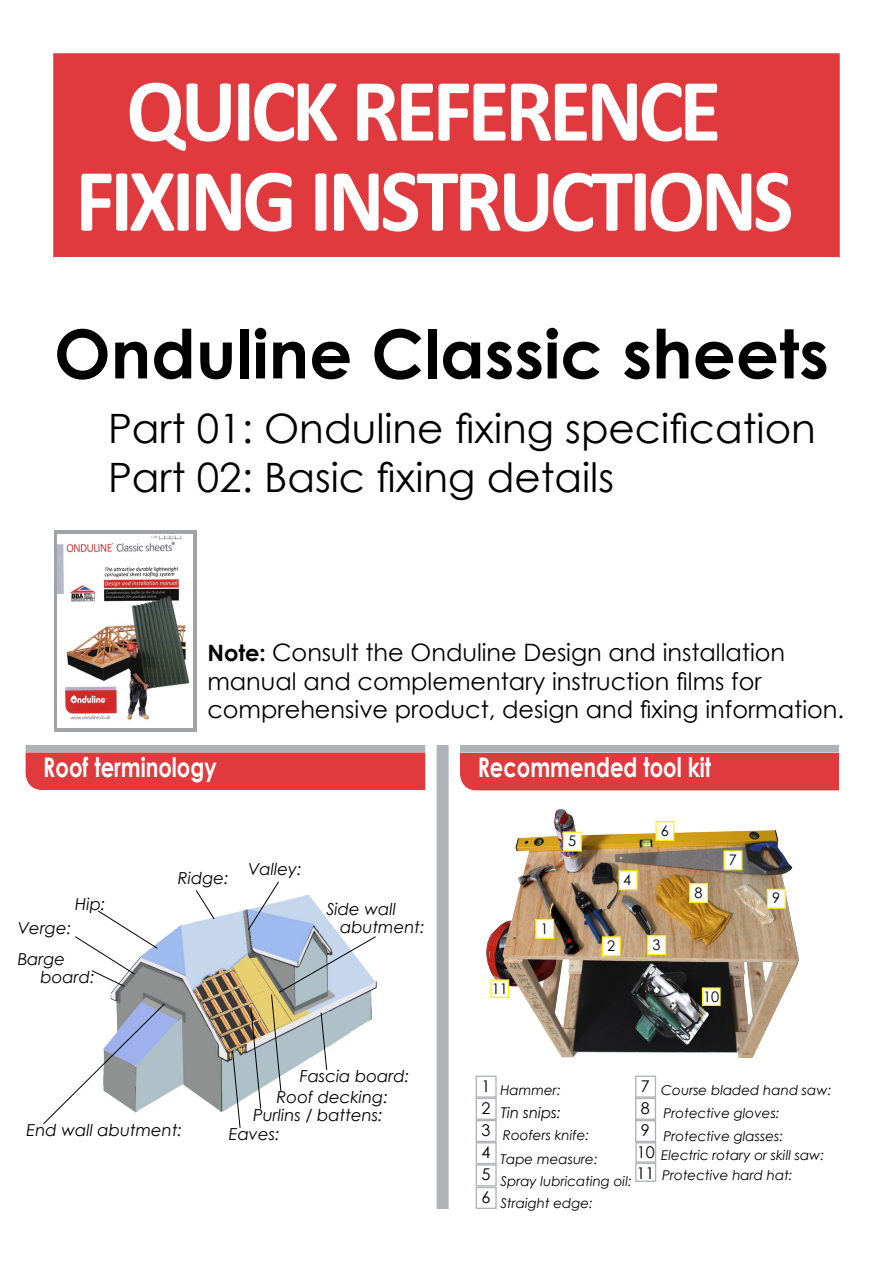
<style>
.page{position:relative;width:893px;height:1263px;background:#fff}
.page>*{position:absolute;margin:0;border:0;box-sizing:border-box;transform-origin:0 0}
.t1{font:700 90px/90px "Calibri";letter-spacing:-.05em;color:#fff;text-align:center;scale:.95 1}
.t2{font:700 67.5px "Century Gothic";color:#000}
.t3{font:40.5px/48.6px "Century Gothic";color:#000}
.t4{font:700 27px "Century Gothic";color:#fff;scale:.78 1}
.t5{font:24px/28.8px "Century Gothic";color:#000}
.t6{font:italic 16.5px/18px "Century Gothic";color:#000}
.t7{font:16.2px/22.2px "Century Gothic";color:#000;text-align:justify}
.t8{font:italic 14.85px "Century Gothic";color:#000}
.t9{font:14.55px "Century Gothic";color:#000}
.t10{font:italic 13.5px "Century Gothic";color:#000}
.s1{font-weight:700;font-size:22.5px}
</style>
<div class="page">
<div style="left:53px;top:53px;width:787px;height:205px;background:#e03a3e;border:2px solid #e03a3e"></div>
<div style="left:54px;top:257px;width:785px;height:257px;background:#fff"></div>
<img style="left:110px;top:909px;width:137px;height:203px">
<svg style="left:43px;top:1003px;width:122px;height:122px"></svg>
<svg style="left:195px;top:890px;width:20px;height:30px"></svg>
<svg style="left:75px;top:910px;width:83px;height:77px"></svg>
<svg style="left:232px;top:1050px;width:9px;height:78px"></svg>
<svg style="left:247px;top:881px;width:130px;height:228px"></svg>
<img style="left:486px;top:809px;width:313px;height:248px">
<div style="left:536px;top:919px;width:18px;height:19px;background:#fff"></div>
<div style="left:535px;top:919px;width:19px;height:20px;border:1px solid #fff200"></div>
<div style="left:602px;top:937px;width:18px;height:19px;background:#fff"></div>
<div style="left:602px;top:936px;width:19px;height:20px;border:1px solid #fff200"></div>
<div style="left:648px;top:936px;width:17px;height:18px;background:#fff"></div>
<div style="left:647px;top:935px;width:19px;height:20px;border:1px solid #fff200"></div>
<div style="left:619px;top:871px;width:18px;height:19px;background:#fff"></div>
<div style="left:619px;top:870px;width:19px;height:20px;border:1px solid #fff200"></div>
<div style="left:563px;top:832px;width:18px;height:19px;background:#fff"></div>
<div style="left:563px;top:831px;width:19px;height:20px;border:1px solid #fff200"></div>
<div style="left:656px;top:822px;width:18px;height:18px;background:#fff"></div>
<div style="left:655px;top:821px;width:19px;height:20px;border:1px solid #fff200"></div>
<div style="left:724px;top:851px;width:18px;height:19px;background:#fff"></div>
<div style="left:723px;top:850px;width:19px;height:20px;border:1px solid #fff200"></div>
<div style="left:690px;top:884px;width:17px;height:18px;background:#fff"></div>
<div style="left:689px;top:883px;width:19px;height:20px;border:1px solid #fff200"></div>
<div style="left:767px;top:889px;width:18px;height:19px;background:#fff"></div>
<div style="left:767px;top:889px;width:19px;height:20px;border:1px solid #fff200"></div>
<div style="left:702px;top:988px;width:18px;height:17px;background:#fff"></div>
<div style="left:702px;top:987px;width:19px;height:19px;border:1px solid #fff200"></div>
<div style="left:491px;top:980px;width:18px;height:17px;background:#fff"></div>
<div style="left:490px;top:979px;width:19px;height:19px;border:1px solid #fff200"></div>
<div style="left:476px;top:1098px;width:21px;height:22px;border:1px solid #b1b4b6"></div>
<div style="left:476px;top:1120px;width:21px;height:22px;border:1px solid #b1b4b6"></div>
<div style="left:476px;top:1142px;width:21px;height:22px;border:1px solid #b1b4b6"></div>
<div style="left:476px;top:1164px;width:21px;height:22px;border:1px solid #b1b4b6"></div>
<div style="left:476px;top:1187px;width:21px;height:22px;border:1px solid #b1b4b6"></div>
<div style="left:635px;top:1098px;width:21px;height:22px;border:1px solid #b1b4b6"></div>
<div style="left:635px;top:1120px;width:21px;height:22px;border:1px solid #b1b4b6"></div>
<div style="left:635px;top:1142px;width:21px;height:21px;border:1px solid #b1b4b6"></div>
<div style="left:635px;top:1163px;width:21px;height:19px;border:1px solid #b1b4b6"></div>
<div style="left:476px;top:1075px;width:21px;height:23px;border:1px solid #b1b4b6"></div>
<div style="left:635px;top:1075px;width:21px;height:23px;border:1px solid #b1b4b6"></div>
<div style="left:26px;top:752px;width:399px;height:38px;background:#e03a3e"></div>
<div style="left:26px;top:745px;width:399px;height:7px;background:#b1b4b6"></div>
<div style="left:460px;top:753px;width:379px;height:37px;background:#e03a3e"></div>
<div style="left:460px;top:745px;width:379px;height:7px;background:#b1b4b6"></div>
<div style="left:437px;top:745px;width:12px;height:464px;background:#b1b4b6"></div>
<svg style="left:54px;top:531px;width:142px;height:201px;background:#abadb0"></svg>
<img style="left:58px;top:534px;width:135px;height:193px">
<h1 class="t1" style="left:75px;top:63px;width:757px">QUICK REFERENCE<br>FIXING INSTRUCTIONS</h1>
<h2 class="t2" style="left:54px;top:303px;width:776px">Onduline Classic sheets</h2>
<h3 class="t3" style="left:108px;top:404px;width:709px">Part 01: Onduline fixing specification<br>Part 02: Basic fixing details</h3>
<h3 class="t5" style="left:207px;top:637px;width:638px"><span class="s1">Note:</span> Consult the Onduline Design and installation manual and complementary instruction films for comprehensive product, design and fixing information.</h3>
<h3 class="t4" style="left:43px;top:747px;width:224px">Roof terminology</h3>
<h3 class="t4" style="left:478px;top:747px;width:301px">Recommended tool kit</h3>
<p class="t9" style="left:568px;top:831px;width:10px">5</p>
<p class="t9" style="left:661px;top:820px;width:10px">6</p>
<p class="t6" style="left:178px;top:869px;width:53px">Ridge:</p>
<p class="t6" style="left:248px;top:859px;width:55px">Valley:</p>
<p class="t6" style="left:75px;top:895px;width:32px">Hip:</p>
<p class="t6" style="left:326px;top:899px;width:71px">Side wall</p>
<p class="t9" style="left:623px;top:869px;width:10px">4</p>
<p class="t9" style="left:694px;top:882px;width:10px">8</p>
<p class="t9" style="left:729px;top:849px;width:10px">7</p>
<p class="t9" style="left:772px;top:888px;width:10px">9</p>
<p class="t6" style="left:18px;top:919px;width:55px">Verge:</p>
<p class="t6" style="left:340px;top:917px;width:86px">abutment:</p>
<p class="t6" style="left:41px;top:950px;width:56px;text-indent:-23px">Barge board:</p>
<p class="t9" style="left:492px;top:978px;width:18px">11</p>
<p class="t9" style="left:540px;top:918px;width:10px">1</p>
<p class="t9" style="left:607px;top:935px;width:10px">2</p>
<p class="t9" style="left:652px;top:934px;width:10px">3</p>
<p class="t9" style="left:703px;top:986px;width:18px">10</p>
<p class="t6" style="left:27px;top:1121px;width:157px">End wall abutment:</p>
<p class="t6" style="left:300px;top:1067px;width:111px">Fascia board:</p>
<p class="t6" style="left:277px;top:1088px;width:113px">Roof decking:</p>
<p class="t6" style="left:229px;top:1125px;width:52px">Eaves:</p>
<p class="t6" style="left:253px;top:1106px;width:131px">Purlins / battens:</p>
<p class="t7" style="left:481px;top:1074px;width:10px">1</p>
<p class="t7" style="left:641px;top:1074px;width:10px">7</p>
<p class="t10" style="left:500px;top:1080px;width:62px">Hammer:</p>
<p class="t8" style="left:501px;top:1102px;width:62px">Tin snips:</p>
<p class="t10" style="left:500px;top:1149px;width:99px">Tape measure:</p>
<p class="t10" style="left:661px;top:1081px;width:172px">Course bladed hand saw:</p>
<p class="t7" style="left:481px;top:1097px;width:10px">2<br>3<br>4<br>5<br>6</p>
<p class="t7" style="left:637px;top:1097px;width:19px;text-align:left">8<br>9<br>10</p>
<p class="t10" style="left:664px;top:1103px;width:118px">Protective gloves:</p>
<p class="t10" style="left:503px;top:1126px;width:88px">Roofers knife:</p>
<p class="t10" style="left:664px;top:1126px;width:121px">Protective glasses:</p>
<p class="t10" style="left:661px;top:1146px;width:164px">Electric rotary or skill saw:</p>
<p class="t7" style="left:636px;top:1162px;width:19px">11</p>
<p class="t10" style="left:662px;top:1166px;width:132px">Protective hard hat:</p>
<p class="t10" style="left:500px;top:1171px;width:133px">Spray lubricating oil:</p>
<p class="t10" style="left:500px;top:1194px;width:94px">Straight edge:</p>
</div>
